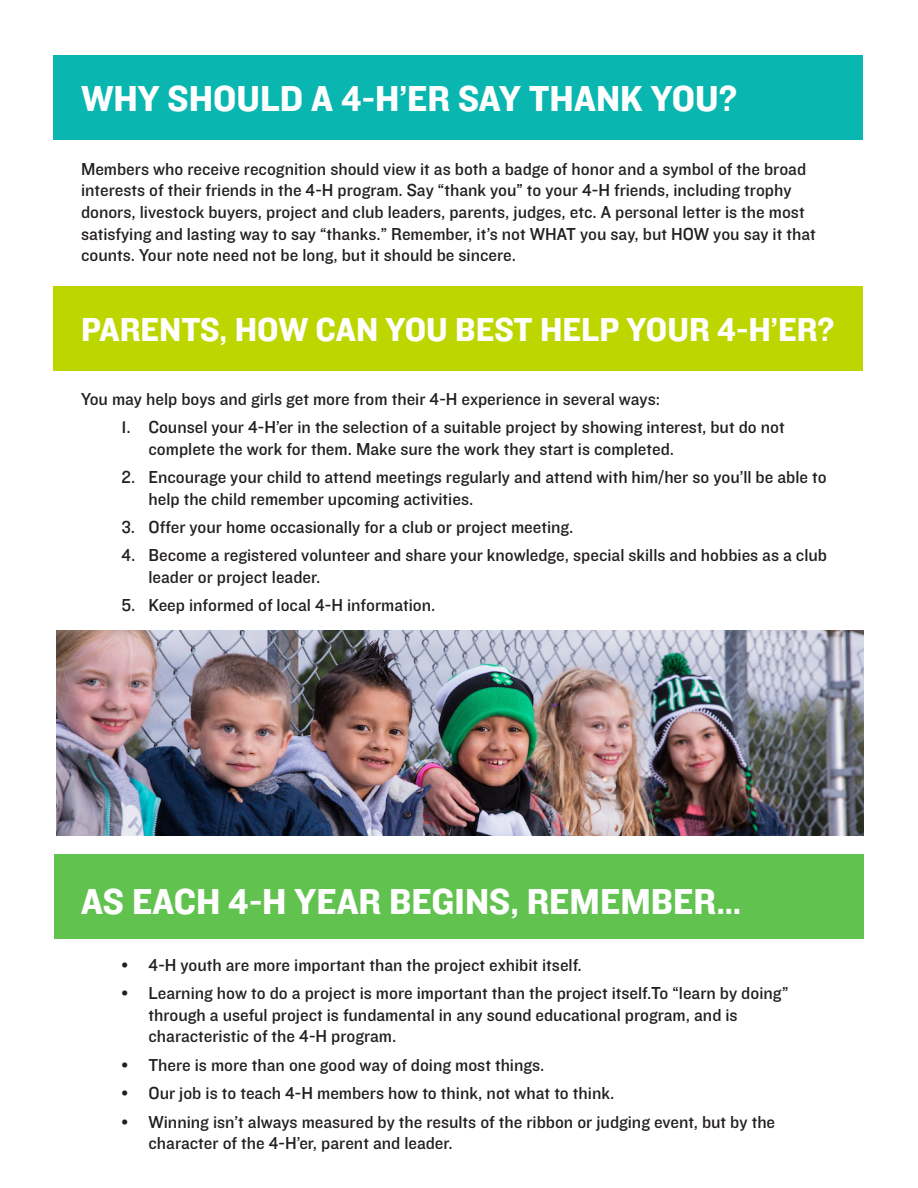
<style>
.page{position:relative;width:918px;height:1188px;background:#fff}
.page>*{position:absolute;margin:0;border:0;box-sizing:border-box;transform-origin:0 0}
.t1{font:37.5px "Knockout 51 Middleweight";color:#fff}
.t2{font:34.5px "Knockout 51 Middleweight";color:#fff}
.t3{font:18px/21.6px "Knockout 31 Junior Middlewt";color:#231f20}
</style>
<div class="page">
<img style="left:56px;top:630px;width:807px;height:205px">
<div style="left:54px;top:287px;width:809px;height:84px;background:#bed600"></div>
<div style="left:54px;top:854px;width:810px;height:84px;background:#61c250"></div>
<div style="left:54px;top:55px;width:809px;height:84px;background:#09b6b0"></div>
<p class="t1" style="left:81px;top:74px;width:658px">WHY SHOULD A 4-H’ER SAY THANK YOU?</p>
<p class="t3" style="left:81px;top:157px;width:736px">Members who receive recognition should view it as both a badge of honor and a symbol of the broad interests of their friends in the 4-H program. Say “thank you” to your 4-H friends, including trophy donors, livestock buyers, project and club leaders, parents, judges, etc. A personal letter is the most satisfying and lasting way to say “thanks.” Remember, it’s not WHAT you say, but HOW you say it that counts. Your note need not be long, but it should be sincere.</p>
<p class="t2" style="left:81px;top:307px;width:755px">PARENTS, HOW CAN YOU BEST HELP YOUR 4-H’ER?</p>
<p class="t3" style="left:81px;top:387px;width:581px">You may help boys and girls get more from their 4-H experience in several ways:</p>
<p class="t3" style="left:148px;top:416px;width:638px;text-indent:-27px">1. Counsel your 4-H’er in the selection of a suitable project by showing interest, but do not complete the work for them. Make sure the work they start is completed.</p>
<p class="t3" style="left:148px;top:465px;width:680px;text-indent:-27px">2. Encourage your child to attend meetings regularly and attend with him/her so you’ll be able to help the child remember upcoming activities.</p>
<p class="t3" style="left:122px;top:515px;width:454px">3. Offer your home occasionally for a club or project meeting.</p>
<p class="t3" style="left:148px;top:544px;width:680px;text-indent:-27px">4. Become a registered volunteer and share your knowledge, special skills and hobbies as a club leader or project leader.</p>
<p class="t3" style="left:122px;top:594px;width:315px">5. Keep informed of local 4-H information.</p>
<p class="t1" style="left:81px;top:876px;width:662px">AS EACH 4-H YEAR BEGINS, REMEMBER…</p>
<p class="t3" style="left:122px;top:953px;width:462px">• 4-H youth are more important than the project exhibit itself.</p>
<p class="t3" style="left:148px;top:982px;width:642px;text-indent:-27px">• Learning how to do a project is more important than the project itself.To “learn by doing” through a useful project is fundamental in any sound educational program, and is characteristic of the 4-H program.</p>
<p class="t3" style="left:122px;top:1053px;width:425px">• There is more than one good way of doing most things.</p>
<p class="t3" style="left:122px;top:1082px;width:495px">• Our job is to teach 4-H members how to think, not what to think.</p>
<p class="t3" style="left:148px;top:1110px;width:628px;text-indent:-27px">• Winning isn’t always measured by the results of the ribbon or judging event, but by the character of the 4-H’er, parent and leader.</p>
</div>
